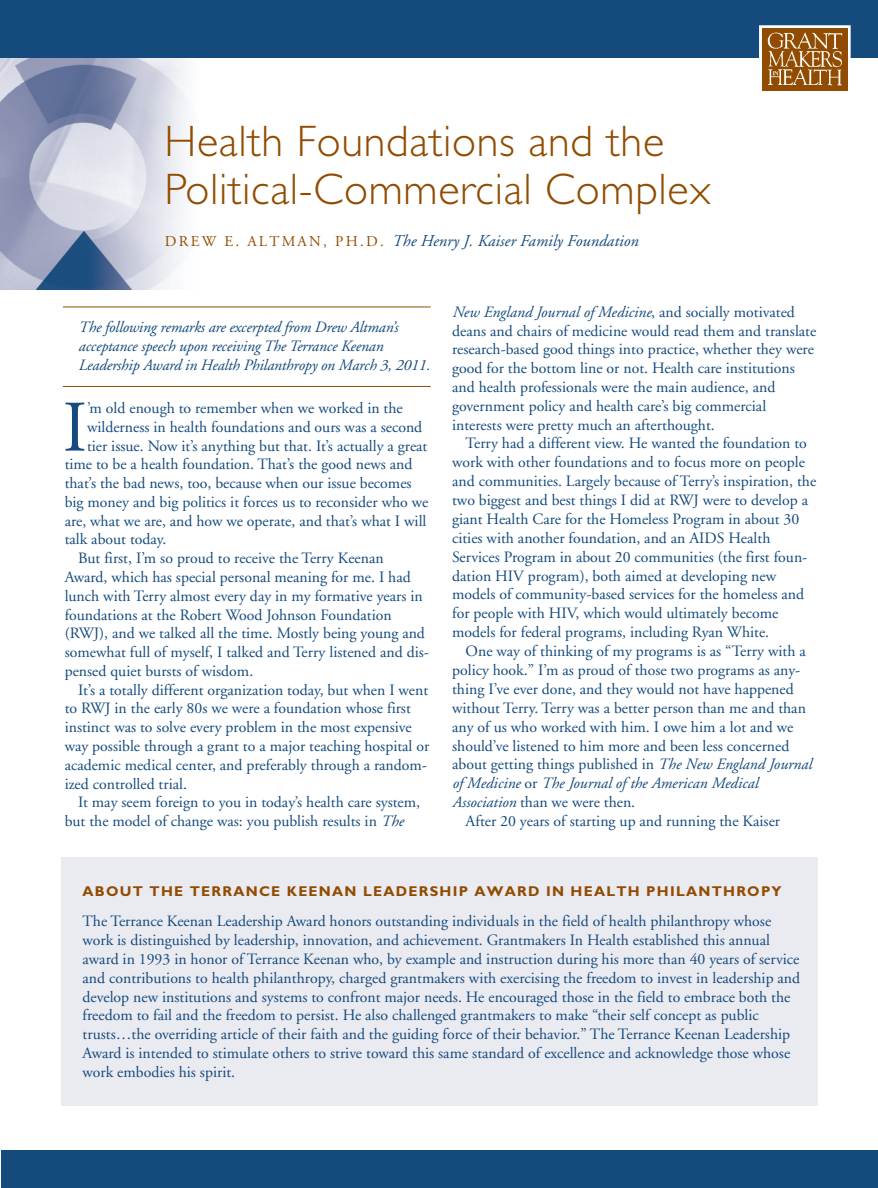
<style>
.page{position:relative;width:878px;height:1188px;background:#fff}
.page>*{position:absolute;margin:0;border:0;box-sizing:border-box;transform-origin:0 0}
.t1{font:72.3px "Adobe Garamond";color:#144a7c}
.t2{font:300 44.25px/48px "Gill Sans";letter-spacing:.015em;color:#914c01}
.t3{font:italic 16.5px "Adobe Garamond";letter-spacing:.005em;color:#144a7c}
.t4{font:15.75px/18.9px "Adobe Garamond";color:#144a7c}
.t5{font:italic 15.75px/18.8px "Adobe Garamond";letter-spacing:-.01em;color:#144a7c}
.t6{font:700 14.25px "Gill Sans";letter-spacing:.09em;color:#914c01}
.s1{font-style:normal;font-size:15px;color:#914c01}
.s2{font-style:italic}
.s3{font-style:normal}
</style>
<div class="page">
<img style="left:0;top:50px;width:264px;height:239px">
<div style="left:1px;top:0;width:876px;height:57px;background:#144a7c"></div>
<div style="left:759px;top:25px;width:91px;height:67px;border:3px solid #fff"></div>
<img style="left:762px;top:28px;width:85px;height:63px">
<div style="left:2px;top:1151px;width:876px;height:37px;background:#144a7c"></div>
<hr style="left:63px;top:307px;width:367px;height:1px;background:#914c01">
<hr style="left:63px;top:386px;width:367px;height:1px;background:#914c01">
<div style="left:61px;top:857px;width:756px;height:248px;background:#eaeaf1"></div>
<h2 class="t2" style="left:164px;top:121px;width:547px">Health Foundations and the<br>Political-Commercial Complex</h2>
<p class="t3" style="left:165px;top:234px;width:475px"><span class="s1">DREW E. ALTMAN, PH.D.</span> The Henry J. Kaiser Family Foundation</p>
<p class="t5" style="left:78px;top:320px;width:353px">The following remarks are excerpted from Drew Altman’s acceptance speech upon receiving The Terrance Keenan<br>Leadership Award in Health Philanthropy on March 3, 2011.</p>
<h1 class="t1" style="left:63px;top:399px;width:26px">I</h1>
<p class="t4" style="left:87px;top:400px;width:317px">’m old enough to remember when we worked in the</p>
<p class="t4" style="left:87px;top:419px;width:337px">wilderness in health foundations and ours was a second</p>
<p class="t4" style="left:87px;top:437px;width:342px">tier issue. Now it’s anything but that. It’s actually a great</p>
<p class="t4" style="left:65px;top:456px;width:349px">time to be a health foundation. That’s the good news and</p>
<p class="t4" style="left:65px;top:475px;width:348px">that’s the bad news, too, because when our issue becomes</p>
<p class="t4" style="left:65px;top:494px;width:365px">big money and big politics it forces us to reconsider who we</p>
<p class="t4" style="left:65px;top:513px;width:363px">are, what we are, and how we operate, and that’s what I will</p>
<p class="t4" style="left:65px;top:531px;width:103px">talk about today.</p>
<p class="t4" style="left:78px;top:550px;width:307px">But first, I’m so proud to receive the Terry Keenan</p>
<p class="t4" style="left:65px;top:569px;width:347px">Award, which has special personal meaning for me. I had</p>
<p class="t4" style="left:65px;top:588px;width:359px">lunch with Terry almost every day in my formative years in</p>
<p class="t4" style="left:65px;top:606px;width:328px">foundations at the Robert Wood Johnson Foundation</p>
<p class="t4" style="left:65px;top:625px;width:362px">(RWJ), and we talked all the time. Mostly being young and</p>
<p class="t4" style="left:65px;top:644px;width:365px">somewhat full of myself, I talked and Terry listened and dis-</p>
<p class="t4" style="left:65px;top:663px;width:190px">pensed quiet bursts of wisdom.</p>
<p class="t4" style="left:78px;top:682px;width:351px">It’s a totally different organization today, but when I went</p>
<p class="t4" style="left:65px;top:700px;width:348px">to RWJ in the early 80s we were a foundation whose first</p>
<p class="t4" style="left:65px;top:719px;width:348px">instinct was to solve every problem in the most expensive</p>
<p class="t4" style="left:65px;top:738px;width:366px">way possible through a grant to a major teaching hospital or</p>
<p class="t4" style="left:65px;top:757px;width:364px">academic medical center, and preferably through a random-</p>
<p class="t4" style="left:65px;top:775px;width:124px">ized controlled trial.</p>
<p class="t4" style="left:78px;top:794px;width:343px">It may seem foreign to you in today’s health care system,</p>
<p class="t4" style="left:65px;top:813px;width:340px">but the model of change was: you publish results in <span class="s2">The</span></p>
<p class="t4" style="left:452px;top:304px;width:366px"><span class="s2">New England Journal of Medicine</span>, and socially motivated deans and chairs of medicine would read them and translate research-based good things into practice, whether they were good for the bottom line or not. Health care institutions and health professionals were the main audience, and government policy and health care’s big commercial interests were pretty much an afterthought.</p>
<p class="t4" style="left:452px;top:435px;width:365px;text-indent:13px">Terry had a different view. He wanted the foundation to work with other foundations and to focus more on people and communities. Largely because of Terry’s inspiration, the two biggest and best things I did at RWJ were to develop a giant Health Care for the Homeless Program in about 30 cities with another foundation, and an AIDS Health Services Program in about 20 communities (the first foun&shy;dation HIV program), both aimed at developing new models of community-based services for the homeless and for people with HIV, which would ultimately become models for federal programs, including Ryan White.</p>
<p class="t4" style="left:465px;top:643px;width:341px">One way of thinking of my programs is as “Terry with a</p>
<p class="t4" style="left:452px;top:662px;width:349px">policy hook.” I’m as proud of those two programs as any-</p>
<p class="t4" style="left:452px;top:681px;width:343px">thing I’ve ever done, and they would not have happened</p>
<p class="t4" style="left:452px;top:700px;width:355px">without Terry. Terry was a better person than me and than</p>
<p class="t4" style="left:452px;top:719px;width:342px">any of us who worked with him. I owe him a lot and we</p>
<p class="t4" style="left:452px;top:737px;width:339px">should’ve listened to him more and been less concerned</p>
<p class="t4" style="left:452px;top:756px;width:361px">about getting things published in <span class="s2">The New England Journal</span></p>
<p class="t5" style="left:452px;top:775px;width:307px">of Medicine <span class="s3">or</span> The Journal of the American Medical</p>
<p class="t4" style="left:452px;top:794px;width:185px"><span class="s2">Association</span> than we were then.</p>
<p class="t4" style="left:465px;top:813px;width:316px">After 20 years of starting up and running the Kaiser</p>
<p class="t6" style="left:82px;top:886px;width:700px">ABOUT THE TERRANCE KEENAN LEADERSHIP AWARD IN HEALTH PHILANTHROPY</p>
<p class="t4" style="left:82px;top:913px;width:719px">The Terrance Keenan Leadership Award honors outstanding individuals in the field of health philanthropy whose work is distinguished by leadership, innovation, and achievement. Grantmakers In Health established this annual award in 1993 in honor of Terrance Keenan who, by example and instruction during his more than 40 years of service and contributions to health philanthropy, charged grantmakers with exercising the freedom to invest in leadership and develop new institutions and systems to confront major needs. He encouraged those in the field to embrace both the freedom to fail and the freedom to persist. He also challenged grantmakers to make “their self concept as public trusts…the overriding article of their faith and the guiding force of their behavior.” The Terrance Keenan Leadership Award is intended to stimulate others to strive toward this same standard of excellence and acknowledge those whose work embodies his spirit.</p>
</div>
